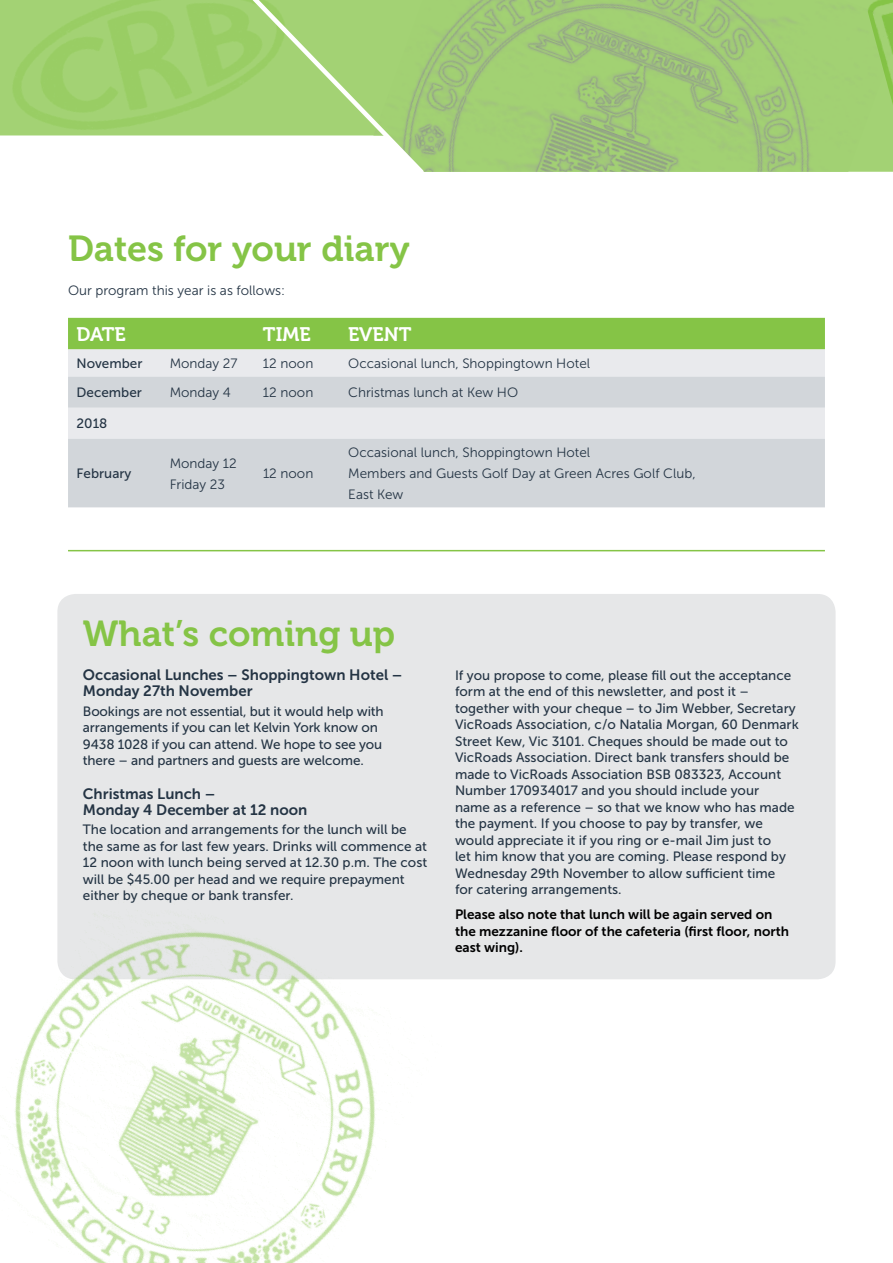
<style>
.page{position:relative;width:893px;height:1263px;background:#fff}
.page>*{position:absolute;margin:0;border:0;box-sizing:border-box;transform-origin:0 0}
.t1{font:36px "Museo 700";color:#85c446}
.t2{font:19.5px "Museo 700";color:#fff}
.t3{font:15px/16.5px "Museo Sans 700";color:#243444}
.t4{font:13.5px/16.5px "Museo Sans 500";color:#243444}
.t5{font:13.5px/20.7px "Museo Sans 300";color:#243444}
.t6{font:13.5px/16.5px "Museo Sans 700";color:#000}
</style>
<div class="page">
<svg style="left:0;top:0;width:229px;height:136px;background:#9fd06e"></svg>
<img style="left:428px;top:0;width:465px;height:172px">
<svg style="left:229px;top:0;width:199px;height:172px"></svg>
<div style="left:57px;top:594px;width:779px;height:385px;background:#e6e7e8;border-radius:18px"></div>
<div style="left:68px;top:318px;width:757px;height:31px;background:#85c446"></div>
<div style="left:68px;top:349px;width:757px;height:28px;background:#e9eaed"></div>
<svg style="left:68px;top:377px;width:757px;height:130px;background:#d7dade"></svg>
<img style="left:10px;top:915px;width:378px;height:348px">
<hr style="left:68px;top:550px;width:757px;height:1px;background:#85c446">
<h1 class="t1" style="left:68px;top:228px;width:343px">Dates for your diary</h1>
<p class="t5" style="left:68px;top:280px;width:219px">Our program this year is as follows:</p>
<h2 class="t2" style="left:77px;top:323px;width:51px">DATE</h2>
<h2 class="t2" style="left:263px;top:323px;width:49px">TIME</h2>
<h2 class="t2" style="left:348px;top:323px;width:65px">EVENT</h2>
<p class="t4" style="left:77px;top:355px;width:67px">November</p>
<p class="t5" style="left:170px;top:353px;width:69px">Monday 27</p>
<p class="t5" style="left:263px;top:353px;width:52px">12 noon</p>
<p class="t5" style="left:348px;top:353px;width:243px">Occasional lunch, Shoppingtown Hotel</p>
<p class="t4" style="left:77px;top:384px;width:67px">December</p>
<p class="t5" style="left:170px;top:382px;width:63px">Monday 4</p>
<p class="t5" style="left:263px;top:382px;width:52px">12 noon</p>
<p class="t5" style="left:348px;top:382px;width:171px">Christmas lunch at Kew HO</p>
<p class="t4" style="left:77px;top:415px;width:32px">2018</p>
<p class="t4" style="left:77px;top:465px;width:56px">February</p>
<p class="t5" style="left:170px;top:453px;width:69px">Monday 12<br>Friday 23</p>
<p class="t5" style="left:263px;top:463px;width:52px">12 noon</p>
<p class="t5" style="left:348px;top:442px;width:349px">Occasional lunch, Shoppingtown Hotel<br>Members and Guests Golf Day at Green Acres Golf Club,<br>East Kew</p>
<h1 class="t1" style="left:83px;top:614px;width:314px">What’s coming up</h1>
<p class="t3" style="left:83px;top:666px;width:321px">Occasional Lunches – Shoppingtown Hotel –<br>Monday 27th November</p>
<p class="t4" style="left:83px;top:703px;width:302px">Bookings are not essential, but it would help with arrangements if you can let Kelvin York know on 9438 1028 if you can attend. We hope to see you there – and partners and guests are welcome.</p>
<p class="t3" style="left:83px;top:785px;width:226px">Christmas Lunch –<br>Monday 4 December at 12 noon</p>
<p class="t4" style="left:83px;top:821px;width:346px">The location and arrangements for the lunch will be the same as for last few years. Drinks will commence at 12 noon with lunch being served at 12.30 p.m. The cost will be $45.00 per head and we require prepayment either by cheque or bank transfer.</p>
<p class="t4" style="left:455px;top:667px;width:345px">If you propose to come, please fill out the acceptance form at the end of this newsletter, and post it – together with your cheque – to Jim Webber, Secretary VicRoads Association, c/o Natalia Morgan, 60 Denmark Street Kew, Vic 3101. Cheques should be made out to VicRoads Association. Direct bank transfers should be made to VicRoads Association BSB 083323, Account Number 170934017 and you should include your<br>name as a reference – so that we know who has made the payment. If you choose to pay by transfer, we would appreciate it if you ring or e-mail Jim just to<br>let him know that you are coming. Please respond by Wednesday 29th November to allow sufficient time<br>for catering arrangements.</p>
<p class="t6" style="left:455px;top:906px;width:336px">Please also note that lunch will be again served on the mezzanine floor of the cafeteria (first floor, north east wing).</p>
</div>
